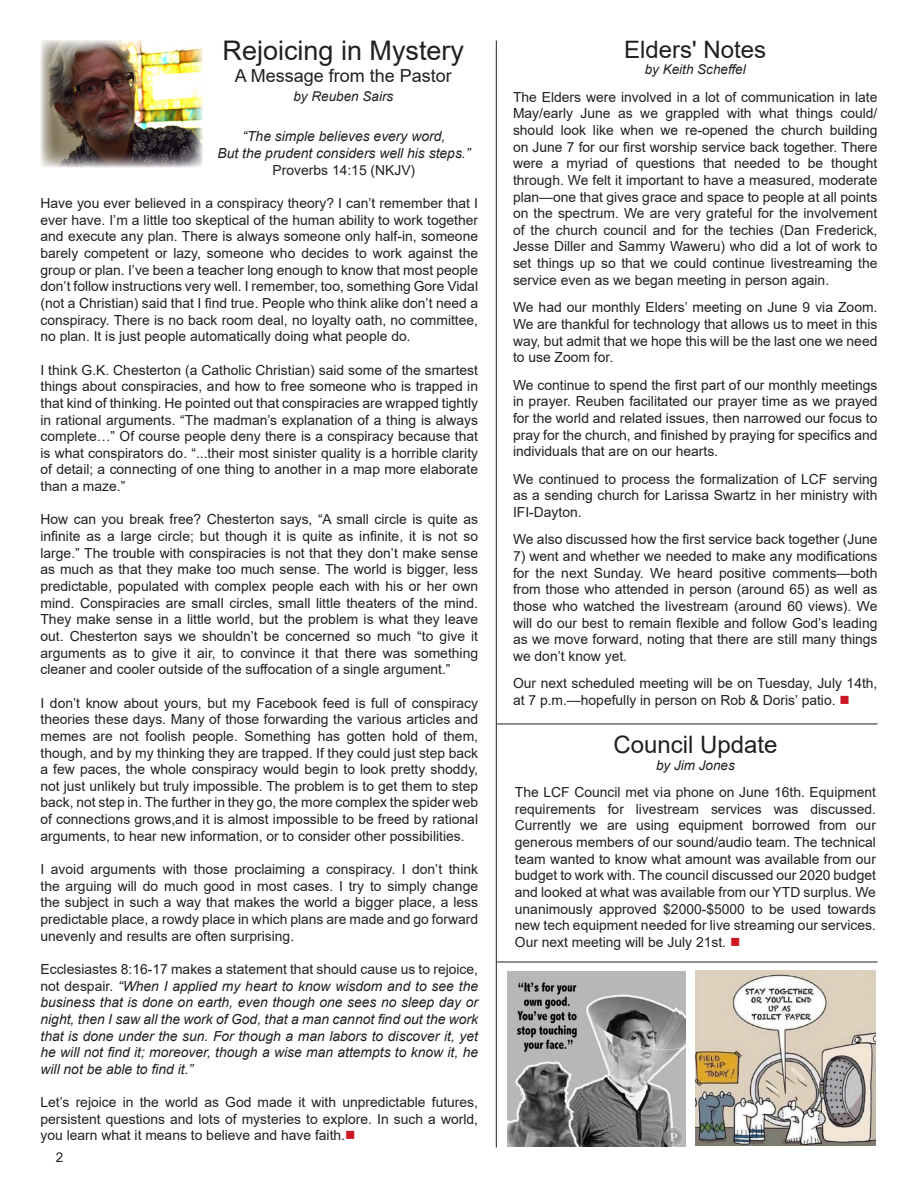
<style>
.page{position:relative;width:918px;height:1188px;background:#fff}
.page>*{position:absolute;margin:0;border:0;box-sizing:border-box;transform-origin:0 0}
.t1{font:27px "Arial";color:#231f20}
.t2{font:24px "Arial";color:#231f20}
.t3{font:18px "Arial";color:#231f20}
.t4{font:13.8px/16.6px "Arial";color:#231f20;text-align:justify}
.t5{font:italic 13.8px/16.6px "Arial";color:#231f20;text-align:center}
.t6{font:italic 13.5px "Arial";color:#231f20}
.t7{font:13.5px "Arial";color:#231f20}
.s1{font-style:normal}
.s2{color:#cf1625}
</style>
<div class="page">
<hr style="left:496px;top:40px;width:1px;height:1108px;background:#231f20">
<img style="left:40px;top:40px;width:162px;height:127px">
<img style="left:696px;top:971px;width:180px;height:175px">
<hr style="left:497px;top:962px;width:381px;height:1px;background:#231f20">
<hr style="left:497px;top:724px;width:381px;height:1px;background:#231f20">
<img style="left:508px;top:971px;width:178px;height:175px">
<h1 class="t1" style="left:223px;top:32px;width:243px">Rejoicing in Mystery</h1>
<h3 class="t3" style="left:235px;top:63px;width:219px">A Message from the Pastor</h3>
<p class="t6" style="left:293px;top:87px;width:101px">by Reuben Sairs</p>
<p class="t5" style="left:217px;top:129px;width:254px">“The simple believes every word,<br>But the prudent considers well his steps.”</p>
<p class="t4" style="left:273px;top:162px;width:144px">Proverbs 14:15 (NKJV)</p>
<p class="t4" style="left:41px;top:195px;width:439px">Have you ever believed in a conspiracy theory? I can’t remember that I ever have. I’m a little too skeptical of the human ability to work together and execute any plan. There is always someone only half-in, someone barely competent or lazy, someone who decides to work against the group or plan. I’ve been a teacher long enough to know that most people don’t follow instructions very well. I remember, too, something Gore Vidal (not a Christian) said that I find true. People who think alike don’t need a conspiracy. There is no back room deal, no loyalty oath, no committee, no plan. It is just people automatically doing what people do.</p>
<p class="t4" style="left:41px;top:361px;width:439px">I think G.K. Chesterton (a Catholic Christian) said some of the smartest things about conspiracies, and how to free someone who is trapped in that kind of thinking. He pointed out that conspiracies are wrapped tightly in rational arguments. “The madman’s explanation of a thing is always complete…” Of course people deny there is a conspiracy because that is what conspirators do. “...their most sinister quality is a horrible clarity of detail; a connecting of one thing to another in a map more elaborate than a maze.”</p>
<p class="t4" style="left:41px;top:511px;width:439px">How can you break free? Chesterton says, “A small circle is quite as infinite as a large circle; but though it is quite as infinite, it is not so large.” The trouble with conspiracies is not that they don’t make sense as much as that they make too much sense. The world is bigger, less predictable, populated with complex people each with his or her own mind. Conspiracies are small circles, small little theaters of the mind.<br>They make sense in a little world, but the problem is what they leave out. Chesterton says we shouldn’t be concerned so much “to give it arguments as to give it air, to convince it that there was something cleaner and cooler outside of the suffocation of a single argument.”</p>
<p class="t4" style="left:41px;top:694px;width:439px">I don’t know about yours, but my Facebook feed is full of conspiracy theories these days. Many of those forwarding the various articles and memes are not foolish people. Something has gotten hold of them, though, and by my thinking they are trapped. If they could just step back a few paces, the whole conspiracy would begin to look pretty shoddy, not just unlikely but truly impossible. The problem is to get them to step back, not step in. The further in they go, the more complex the spider web of connections grows,and it is almost impossible to be freed by rational arguments, to hear new information, or to consider other possibilities.</p>
<p class="t4" style="left:41px;top:861px;width:439px">I avoid arguments with those proclaiming a conspiracy. I don’t think the arguing will do much good in most cases. I try to simply change the subject in such a way that makes the world a bigger place, a less predictable place, a rowdy place in which plans are made and go forward unevenly and results are often surprising.</p>
<p class="t5" style="left:41px;top:961px;width:439px;text-align:justify"><span class="s1">Ecclesiastes 8:16-17 makes a statement that should cause us to rejoice, not despair.</span> “When I applied my heart to know wisdom and to see the business that is done on earth, even though one sees no sleep day or night, then I saw all the work of God, that a man cannot find out the work that is done under the sun. For though a man labors to discover it, yet he will not find it; moreover, though a wise man attempts to know it, he will not be able to find it.”</p>
<p class="t4" style="left:41px;top:1094px;width:439px">Let’s rejoice in the world as God made it with unpredictable futures, persistent questions and lots of mysteries to explore. In such a world, you learn what it means to believe and have faith.<span class="s2">■</span></p>
<p class="t7" style="left:56px;top:1148px;width:9px">2</p>
<h2 class="t2" style="left:624px;top:33px;width:143px">Elders' Notes</h2>
<p class="t6" style="left:645px;top:61px;width:102px">by Keith Scheffel</p>
<p class="t4" style="left:513px;top:88px;width:366px">The Elders were involved in a lot of communication in late May/early June as we grappled with what things could/ should look like when we re-opened the church building on June 7 for our first worship service back together. There were a myriad of questions that needed to be thought through. We felt it important to have a measured, moderate plan—one that gives grace and space to people at all points on the spectrum. We are very grateful for the involvement of the church council and for the techies (Dan Frederick, Jesse Diller and Sammy Waweru) who did a lot of work to set things up so that we could continue livestreaming the service even as we began meeting in person again.</p>
<p class="t4" style="left:513px;top:299px;width:366px">We had our monthly Elders’ meeting on June 9 via Zoom.<br>We are thankful for technology that allows us to meet in this way, but admit that we hope this will be the last one we need to use Zoom for.</p>
<p class="t4" style="left:513px;top:376px;width:366px">We continue to spend the first part of our monthly meetings in prayer. Reuben facilitated our prayer time as we prayed for the world and related issues, then narrowed our focus to pray for the church, and finished by praying for specifics and individuals that are on our hearts.</p>
<p class="t4" style="left:513px;top:470px;width:366px">We continued to process the formalization of LCF serving as a sending church for Larissa Swartz in her ministry with IFI-Dayton.</p>
<p class="t4" style="left:513px;top:531px;width:366px">We also discussed how the first service back together (June</p>
<p class="t4" style="left:513px;top:548px;width:366px">7) went and whether we needed to make any modifications for the next Sunday. We heard positive comments—both from those who attended in person (around 65) as well as those who watched the livestream (around 60 views). We will do our best to remain flexible and follow God’s leading as we move forward, noting that there are still many things we don’t know yet.</p>
<p class="t4" style="left:513px;top:675px;width:366px">Our next scheduled meeting will be on Tuesday, July 14th, at 7 p.m.—hopefully in person on Rob &amp; Doris’ patio. <span class="s2">■</span></p>
<h2 class="t2" style="left:613px;top:728px;width:166px">Council Update</h2>
<p class="t6" style="left:656px;top:756px;width:80px">by Jim Jones</p>
<p class="t4" style="left:515px;top:784px;width:363px">The LCF Council met via phone on June 16th. Equipment requirements for livestream services was discussed.<br>Currently we are using equipment borrowed from our generous members of our sound/audio team. The technical team wanted to know what amount was available from our budget to work with. The council discussed our 2020 budget and looked at what was available from our YTD surplus. We unanimously approved $2000-$5000 to be used towards new tech equipment needed for live streaming our services.<br>Our next meeting will be July 21st. <span class="s2">■</span></p>
</div>
